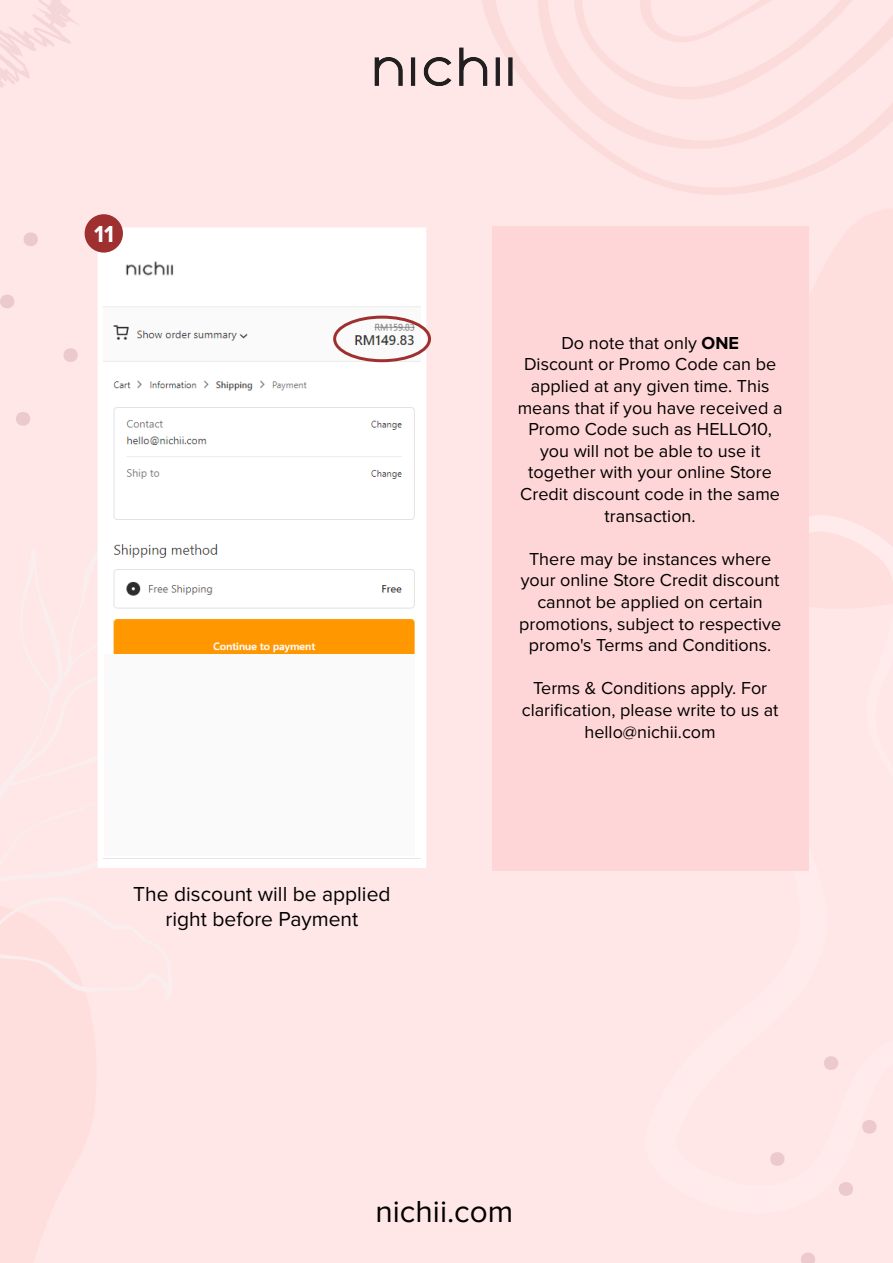
<style>
.page{position:relative;width:893px;height:1263px;background:#ffe6e7}
.page>*{position:absolute;margin:0;border:0;box-sizing:border-box;transform-origin:0 0}
.t1{font:31.5px "Proxima Nova";color:#000}
.t2{font:700 24px "Proxima Nova";color:#fff}
.t3{font:21px/25.2px "Proxima Nova";color:#000;text-align:center}
.t4{font:18px/21.6px "Proxima Nova";color:#000;text-align:center}
.s1{font-weight:700}
</style>
<div class="page">
<svg style="left:808px;top:226px;width:1px;height:288px"></svg>
<svg style="left:482px;top:0;width:372px;height:195px"></svg>
<svg style="left:534px;top:0;width:359px;height:151px"></svg>
<svg style="left:569px;top:0;width:324px;height:103px"></svg>
<svg style="left:0;top:0;width:78px;height:88px"></svg>
<svg style="left:24px;top:232px;width:14px;height:14px"></svg>
<svg style="left:0;top:294px;width:14px;height:14px"></svg>
<svg style="left:16px;top:412px;width:14px;height:14px"></svg>
<svg style="left:64px;top:348px;width:14px;height:14px"></svg>
<svg style="left:862px;top:1120px;width:14px;height:14px"></svg>
<svg style="left:824px;top:1056px;width:14px;height:14px"></svg>
<svg style="left:770px;top:1152px;width:14px;height:14px"></svg>
<svg style="left:839px;top:1182px;width:14px;height:14px"></svg>
<svg style="left:801px;top:1253px;width:14px;height:10px"></svg>
<img style="left:374px;top:35px;width:152px;height:66px">
<div style="left:98px;top:227px;width:328px;height:641px;border:12px solid #fff"></div>
<img style="left:104px;top:239px;width:316px;height:619px">
<div style="left:123px;top:485px;width:229px;height:25px;background:#fff"></div>
<div style="left:105px;top:654px;width:310px;height:202px;background:#fafafa"></div>
<div style="left:85px;top:214px;width:38px;height:39px;background:#9e3030;border-radius:50%"></div>
<div style="left:333px;top:316px;width:98px;height:46px;border:3px solid #9e3030;border-radius:50%"></div>
<div style="left:492px;top:226px;width:316px;height:644px;background:#ffd6d7"></div>
<h2 class="t2" style="left:94px;top:220px;width:21px">11</h2>
<p class="t3" style="left:133px;top:881px;width:259px">The discount will be applied right before Payment</p>
<p class="t4" style="left:518px;top:332px;width:266px">Do note that only <span class="s1">ONE<br></span>Discount or Promo Code can be applied at any given time. This means that if you have received a<br>Promo Code such as HELLO10, you will not be able to use it together with your online Store<br>Credit discount code in the same transaction.</p>
<p class="t4" style="left:519px;top:548px;width:264px">There may be instances where your online Store Credit discount cannot be applied on certain promotions, subject to respective promo's Terms and Conditions.</p>
<p class="t4" style="left:522px;top:678px;width:258px">Terms &amp; Conditions apply. For clarification, please write to us at hello@nichii.com</p>
<h1 class="t1" style="left:375px;top:1193px;width:139px">nichii.com</h1>
</div>
